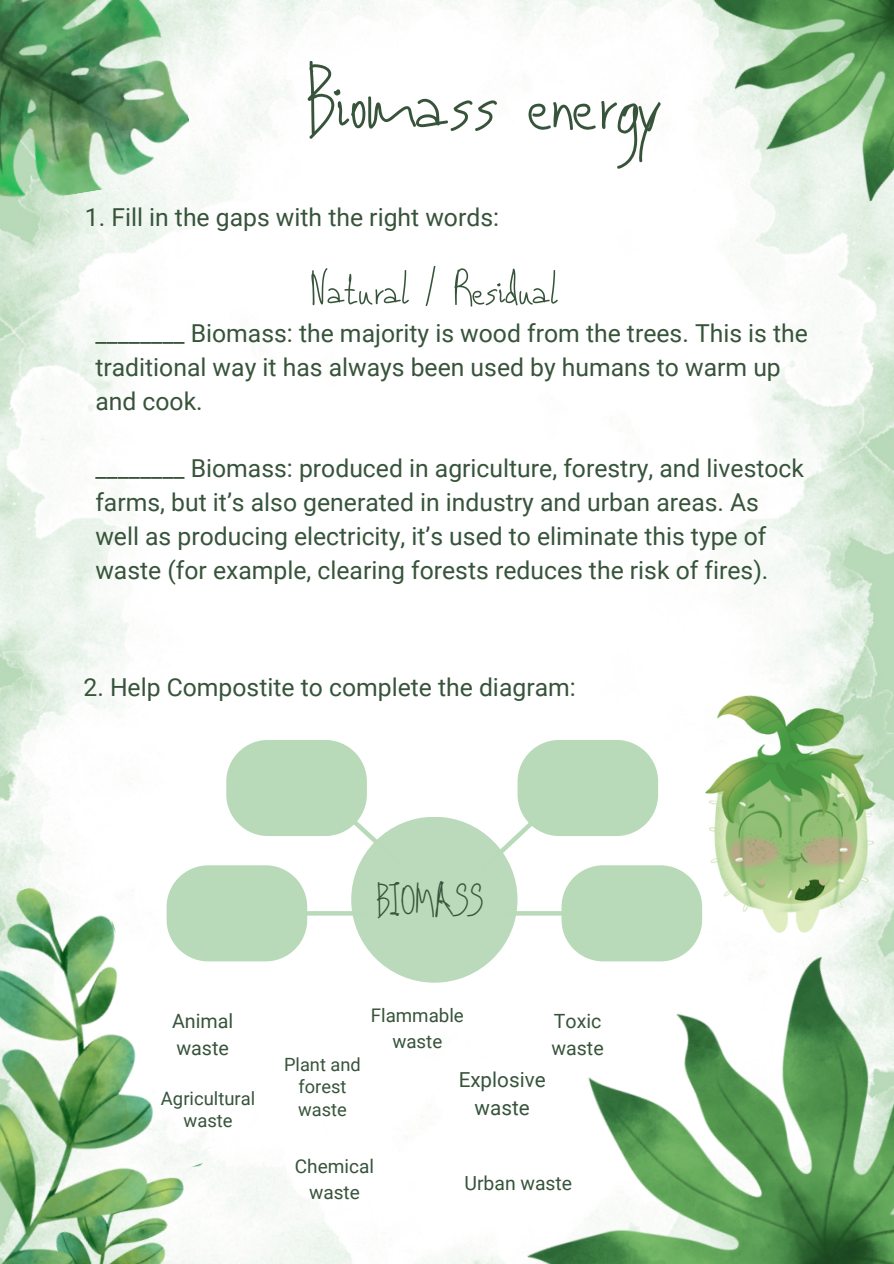
<style>
.page{position:relative;width:894px;height:1264px;background:#fff}
.page>*{position:absolute;margin:0;border:0;box-sizing:border-box;transform-origin:0 0}
.t1{font:103.65px "Aka Acid GR Real Adult";color:#37543b}
.t2{font:55.05px "Aka Acid GR Real Adult";color:#37543b}
.t3{font:48.3px "Aka Acid GR Real Adult";color:#37543b}
.t4{font:24.75px/33.8px "Roboto";color:#37543b}
.t5{font:20.7px/28.2px "Roboto";color:#37543b;text-align:center}
.t6{font:19.65px/27px "Roboto";color:#37543b}
.t7{font:19.5px/27px "Roboto";color:#37543b}
.t8{font:19.35px "Roboto";color:#37543b}
.t9{font:19.05px/25.8px "Roboto";color:#37543b;text-align:center}
.t10{font:18.75px/25.8px "Roboto";color:#37543b;text-align:center}
.t11{font:18.45px/22.5px "Roboto";color:#37543b;text-align:center}
.t12{font:18.3px/22.5px "Roboto";color:#37543b;text-align:center}
</style>
<div class="page">
<img style="left:0;top:0;width:893px;height:1263px">
<img style="left:225px;top:1134px;width:104px;height:129px">
<img style="left:693px;top:0;width:200px;height:233px">
<img style="left:0;top:0;width:198px;height:206px">
<img style="left:0;top:866px;width:225px;height:397px">
<img style="left:461px;top:900px;width:432px;height:363px">
<div style="left:351px;top:816px;width:166px;height:166px;background:#bbdabb"></div>
<div style="left:226px;top:740px;width:143px;height:96px;background:#b8dab8"></div>
<div style="left:166px;top:865px;width:143px;height:96px;background:#b8dab8"></div>
<div style="left:517px;top:740px;width:143px;height:96px;background:#b8dab8"></div>
<div style="left:561px;top:865px;width:143px;height:96px;background:#b8dab8"></div>
<hr style="left:277px;top:911px;width:90px;height:4px;background:#b8dab8">
<hr style="left:501px;top:911px;width:91px;height:4px;background:#b8dab8">
<svg style="left:476px;top:801px;width:78px;height:74px"></svg>
<svg style="left:327px;top:796px;width:79px;height:74px"></svg>
<img style="left:657px;top:656px;width:236px;height:326px">
<p class="t1" style="left:307px;top:46px;width:356px">Biomass energy</p>
<p class="t4" style="left:85px;top:201px;width:415px">1. Fill in the gaps with the right words:</p>
<p class="t2" style="left:310px;top:260px;width:250px">Natural / Residual</p>
<p class="t4" style="left:95px;top:317px;width:713px">________ Biomass: the majority is wood from the trees. This is the traditional way it has always been used by humans to warm up and cook.</p>
<p class="t4" style="left:95px;top:452px;width:710px">________ Biomass: produced in agriculture, forestry, and livestock farms, but it’s also generated in industry and urban areas. As well as producing electricity, it’s used to eliminate this type of waste (for example, clearing forests reduces the risk of fires).</p>
<p class="t4" style="left:83px;top:670px;width:493px">2. Help Compostite to complete the diagram:</p>
<p class="t3" style="left:376px;top:875px;width:108px">BIOMASS</p>
<p class="t6" style="left:172px;top:1007px;width:63px">Animal waste</p>
<p class="t11" style="left:161px;top:1087px;width:96px">Agricultural waste</p>
<p class="t12" style="left:284px;top:1052px;width:78px">Plant and forest waste</p>
<p class="t10" style="left:370px;top:1002px;width:95px">Flammable waste</p>
<p class="t7" style="left:551px;top:1007px;width:54px">Toxic waste</p>
<p class="t5" style="left:458px;top:1065px;width:88px">Explosive waste</p>
<p class="t9" style="left:295px;top:1153px;width:81px">Chemical waste</p>
<p class="t8" style="left:464px;top:1172px;width:109px">Urban waste</p>
</div>
